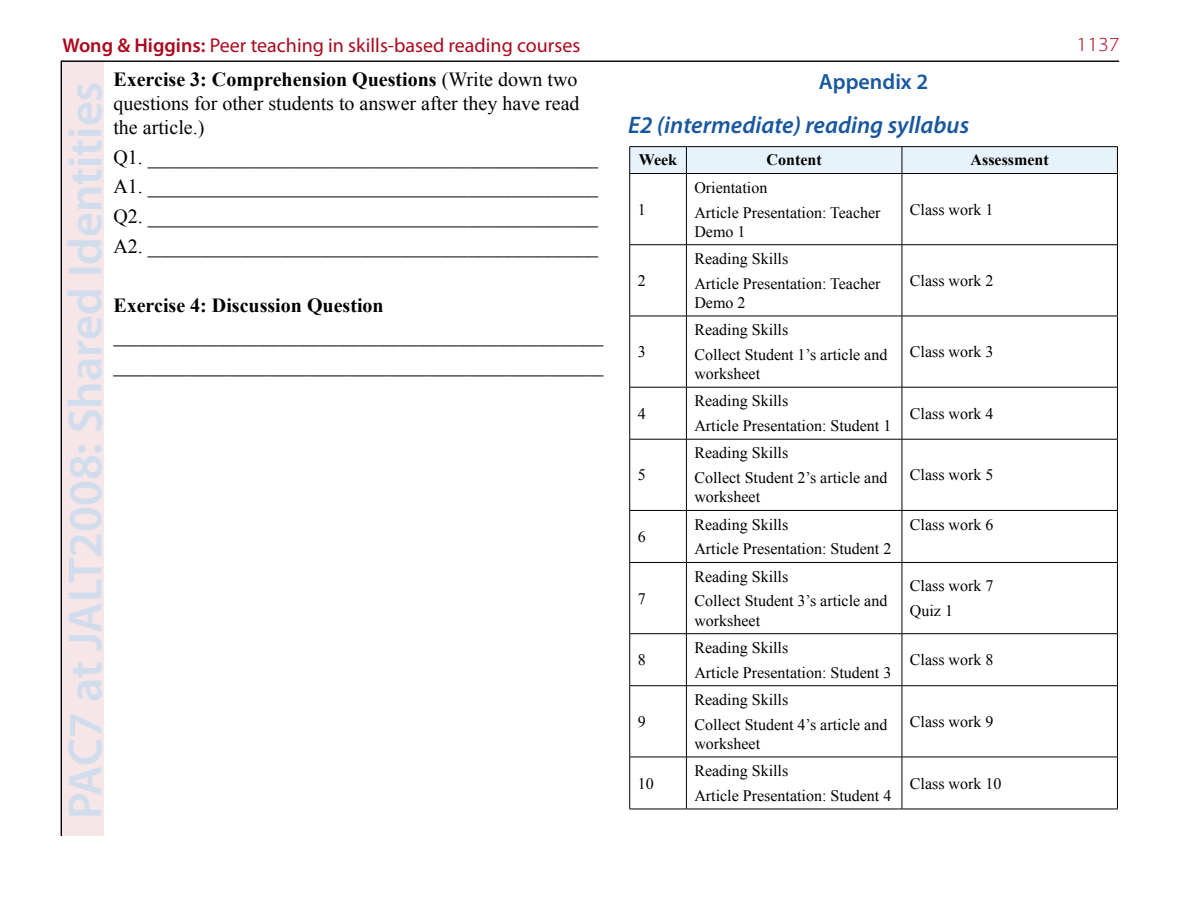
<style>
.page{position:relative;width:1191px;height:908px;background:#fff}
.page>*{position:absolute;margin:0;border:0;box-sizing:border-box;transform-origin:0 0}
.t1{font:600 48px "Myriad Pro";color:#d1ddec}
.t2{font:italic 600 24px "Myriad Pro";color:#19579f}
.t3{font:600 22px "Myriad Pro";color:#19579f}
.t4{font:20px/29.6px "Times New Roman";color:#000;text-align:justify}
.t5{font:20px "Myriad Pro";color:#ab081d}
.t6{font:700 20px "Times New Roman";color:#000}
.t7{font:300 20px "Myriad Pro";color:#ab081d;scale:1.1 1}
.t8{font:16px/24.8px "Times New Roman";color:#000}
.t9{font:700 16px "Times New Roman";color:#000}
.s1{font-weight:600}
.s2{font-weight:700}
</style>
<div class="page">
<div style="left:60px;top:61px;width:44px;height:774px;background:#f6e6e8"></div>
<hr style="left:61px;top:61px;width:1px;height:774px;background:#000">
<hr style="left:61px;top:61px;width:1058px;height:1px;background:#000">
<hr style="left:629px;top:173px;width:57px;height:1px;background:#000">
<hr style="left:686px;top:173px;width:216px;height:1px;background:#000">
<svg style="left:629px;top:146px;width:489px;height:27px;background:#deeaf1"></svg>
<hr style="left:902px;top:146px;width:215px;height:1px;background:#000">
<hr style="left:902px;top:173px;width:215px;height:1px;background:#000">
<hr style="left:629px;top:174px;width:1px;height:70px;background:#000">
<hr style="left:686px;top:174px;width:1px;height:70px;background:#000">
<hr style="left:901px;top:174px;width:1px;height:70px;background:#000">
<hr style="left:1117px;top:174px;width:1px;height:70px;background:#000">
<hr style="left:629px;top:245px;width:1px;height:70px;background:#000">
<hr style="left:629px;top:244px;width:57px;height:1px;background:#000">
<hr style="left:686px;top:245px;width:1px;height:70px;background:#000">
<hr style="left:686px;top:244px;width:216px;height:1px;background:#000">
<hr style="left:901px;top:245px;width:1px;height:70px;background:#000">
<hr style="left:1117px;top:245px;width:1px;height:70px;background:#000">
<hr style="left:902px;top:244px;width:215px;height:1px;background:#000">
<hr style="left:629px;top:316px;width:1px;height:71px;background:#000">
<hr style="left:629px;top:315px;width:57px;height:1px;background:#000">
<hr style="left:686px;top:316px;width:1px;height:71px;background:#000">
<hr style="left:686px;top:315px;width:216px;height:1px;background:#000">
<hr style="left:901px;top:316px;width:1px;height:71px;background:#000">
<hr style="left:1117px;top:316px;width:1px;height:71px;background:#000">
<hr style="left:902px;top:315px;width:215px;height:1px;background:#000">
<hr style="left:629px;top:387px;width:1px;height:52px;background:#000">
<hr style="left:629px;top:386px;width:57px;height:1px;background:#000">
<hr style="left:686px;top:387px;width:1px;height:52px;background:#000">
<hr style="left:686px;top:386px;width:216px;height:1px;background:#000">
<hr style="left:901px;top:387px;width:1px;height:52px;background:#000">
<hr style="left:1117px;top:387px;width:1px;height:52px;background:#000">
<hr style="left:902px;top:386px;width:215px;height:1px;background:#000">
<hr style="left:629px;top:439px;width:1px;height:71px;background:#000">
<hr style="left:629px;top:438px;width:57px;height:1px;background:#000">
<hr style="left:686px;top:439px;width:1px;height:71px;background:#000">
<hr style="left:686px;top:438px;width:216px;height:1px;background:#000">
<hr style="left:901px;top:439px;width:1px;height:71px;background:#000">
<hr style="left:1117px;top:439px;width:1px;height:71px;background:#000">
<hr style="left:902px;top:438px;width:215px;height:1px;background:#000">
<hr style="left:629px;top:510px;width:1px;height:52px;background:#000">
<hr style="left:629px;top:510px;width:57px;height:1px;background:#000">
<hr style="left:686px;top:510px;width:1px;height:52px;background:#000">
<hr style="left:686px;top:510px;width:216px;height:1px;background:#000">
<hr style="left:901px;top:510px;width:1px;height:52px;background:#000">
<hr style="left:1117px;top:510px;width:1px;height:52px;background:#000">
<hr style="left:902px;top:510px;width:215px;height:1px;background:#000">
<hr style="left:629px;top:562px;width:1px;height:71px;background:#000">
<hr style="left:629px;top:562px;width:57px;height:1px;background:#000">
<hr style="left:686px;top:562px;width:1px;height:71px;background:#000">
<hr style="left:686px;top:562px;width:216px;height:1px;background:#000">
<hr style="left:901px;top:562px;width:1px;height:71px;background:#000">
<hr style="left:1117px;top:562px;width:1px;height:71px;background:#000">
<hr style="left:902px;top:562px;width:215px;height:1px;background:#000">
<hr style="left:629px;top:633px;width:1px;height:52px;background:#000">
<hr style="left:629px;top:633px;width:57px;height:1px;background:#000">
<hr style="left:686px;top:633px;width:1px;height:52px;background:#000">
<hr style="left:686px;top:633px;width:216px;height:1px;background:#000">
<hr style="left:901px;top:633px;width:1px;height:52px;background:#000">
<hr style="left:1117px;top:633px;width:1px;height:52px;background:#000">
<hr style="left:902px;top:633px;width:215px;height:1px;background:#000">
<hr style="left:629px;top:685px;width:1px;height:71px;background:#000">
<hr style="left:629px;top:685px;width:57px;height:1px;background:#000">
<hr style="left:686px;top:685px;width:1px;height:71px;background:#000">
<hr style="left:686px;top:685px;width:216px;height:1px;background:#000">
<hr style="left:901px;top:685px;width:1px;height:71px;background:#000">
<hr style="left:1117px;top:685px;width:1px;height:71px;background:#000">
<hr style="left:902px;top:685px;width:215px;height:1px;background:#000">
<hr style="left:629px;top:756px;width:1px;height:52px;background:#000">
<hr style="left:629px;top:756px;width:57px;height:1px;background:#000">
<hr style="left:686px;top:756px;width:1px;height:52px;background:#000">
<hr style="left:686px;top:756px;width:216px;height:1px;background:#000">
<hr style="left:901px;top:756px;width:1px;height:52px;background:#000">
<hr style="left:1117px;top:756px;width:1px;height:52px;background:#000">
<hr style="left:902px;top:756px;width:215px;height:1px;background:#000">
<hr style="left:629px;top:808px;width:57px;height:1px;background:#000">
<hr style="left:686px;top:808px;width:216px;height:1px;background:#000">
<hr style="left:902px;top:808px;width:215px;height:1px;background:#000">
<p class="t5" style="left:62px;top:33px;width:519px"><span class="s1">Wong &amp; Higgins:</span> Peer teaching in skills-based reading courses</p>
<p class="t7" style="left:1076px;top:32px;width:41px">1137</p>
<h1 class="t1" style="left:55px;top:818px;width:738px;rotate:-90deg">PAC7 at JALT2008: Shared Identities</h1>
<p class="t4" style="left:113px;top:67px;width:468px;line-height:24px"><span class="s2">Exercise 3: Comprehension Questions</span> (Write down two questions for other students to answer after they have read the article.)</p>
<h3 class="t3" style="left:819px;top:67px;width:111px">Appendix 2</h3>
<h2 class="t2" style="left:628px;top:109px;width:342px">E2 (intermediate) reading syllabus</h2>
<p class="t9" style="left:639px;top:151px;width:40px">Week</p>
<p class="t9" style="left:766px;top:151px;width:57px">Content</p>
<p class="t9" style="left:970px;top:151px;width:80px">Assessment</p>
<p class="t8" style="left:637px;top:196px;width:9px">1</p>
<p class="t4" style="left:113px;top:142px;width:486px">Q1. _____________________________________________ A1. _____________________________________________ Q2. _____________________________________________ A2. _____________________________________________</p>
<p class="t8" style="left:694px;top:174px;width:188px">Orientation<br>Article Presentation: Teacher</p>
<p class="t8" style="left:694px;top:219px;width:53px">Demo 1</p>
<p class="t8" style="left:910px;top:196px;width:85px">Class work 1</p>
<p class="t8" style="left:694px;top:246px;width:188px">Reading Skills<br>Article Presentation: Teacher</p>
<p class="t8" style="left:694px;top:290px;width:53px">Demo 2</p>
<p class="t8" style="left:910px;top:268px;width:85px">Class work 2</p>
<p class="t8" style="left:637px;top:268px;width:9px">2</p>
<p class="t6" style="left:113px;top:294px;width:272px">Exercise 4: Discussion Question</p>
<p class="t4" style="left:113px;top:320px;width:491px">_________________________________________________ _________________________________________________</p>
<p class="t8" style="left:694px;top:317px;width:194px">Reading Skills<br>Collect Student 1’s article and</p>
<p class="t8" style="left:694px;top:361px;width:67px">worksheet</p>
<p class="t8" style="left:910px;top:339px;width:85px">Class work 3</p>
<p class="t8" style="left:637px;top:339px;width:9px">3</p>
<p class="t8" style="left:694px;top:388px;width:198px">Reading Skills<br>Article Presentation: Student 1</p>
<p class="t8" style="left:910px;top:400px;width:85px">Class work 4</p>
<p class="t8" style="left:637px;top:400px;width:9px">4</p>
<p class="t8" style="left:694px;top:440px;width:194px">Reading Skills<br>Collect Student 2’s article and</p>
<p class="t8" style="left:694px;top:484px;width:67px">worksheet</p>
<p class="t8" style="left:910px;top:462px;width:85px">Class work 5</p>
<p class="t8" style="left:637px;top:462px;width:9px">5</p>
<p class="t8" style="left:694px;top:511px;width:198px">Reading Skills<br>Article Presentation: Student 2</p>
<p class="t8" style="left:910px;top:511px;width:85px">Class work 6</p>
<p class="t8" style="left:637px;top:523px;width:9px">6</p>
<p class="t8" style="left:694px;top:563px;width:194px">Reading Skills<br>Collect Student 3’s article and</p>
<p class="t8" style="left:694px;top:607px;width:67px">worksheet</p>
<p class="t8" style="left:910px;top:573px;width:85px">Class work 7<br>Quiz 1</p>
<p class="t8" style="left:637px;top:585px;width:9px">7</p>
<p class="t8" style="left:694px;top:634px;width:198px">Reading Skills<br>Article Presentation: Student 3</p>
<p class="t8" style="left:910px;top:647px;width:85px">Class work 8</p>
<p class="t8" style="left:637px;top:647px;width:9px">8</p>
<p class="t8" style="left:694px;top:686px;width:194px">Reading Skills<br>Collect Student 4’s article and</p>
<p class="t8" style="left:694px;top:730px;width:67px">worksheet</p>
<p class="t8" style="left:910px;top:708px;width:85px">Class work 9</p>
<p class="t8" style="left:637px;top:708px;width:9px">9</p>
<p class="t8" style="left:694px;top:757px;width:198px">Reading Skills<br>Article Presentation: Student 4</p>
<p class="t8" style="left:910px;top:770px;width:93px">Class work 10</p>
<p class="t8" style="left:637px;top:770px;width:17px">10</p>
</div>
